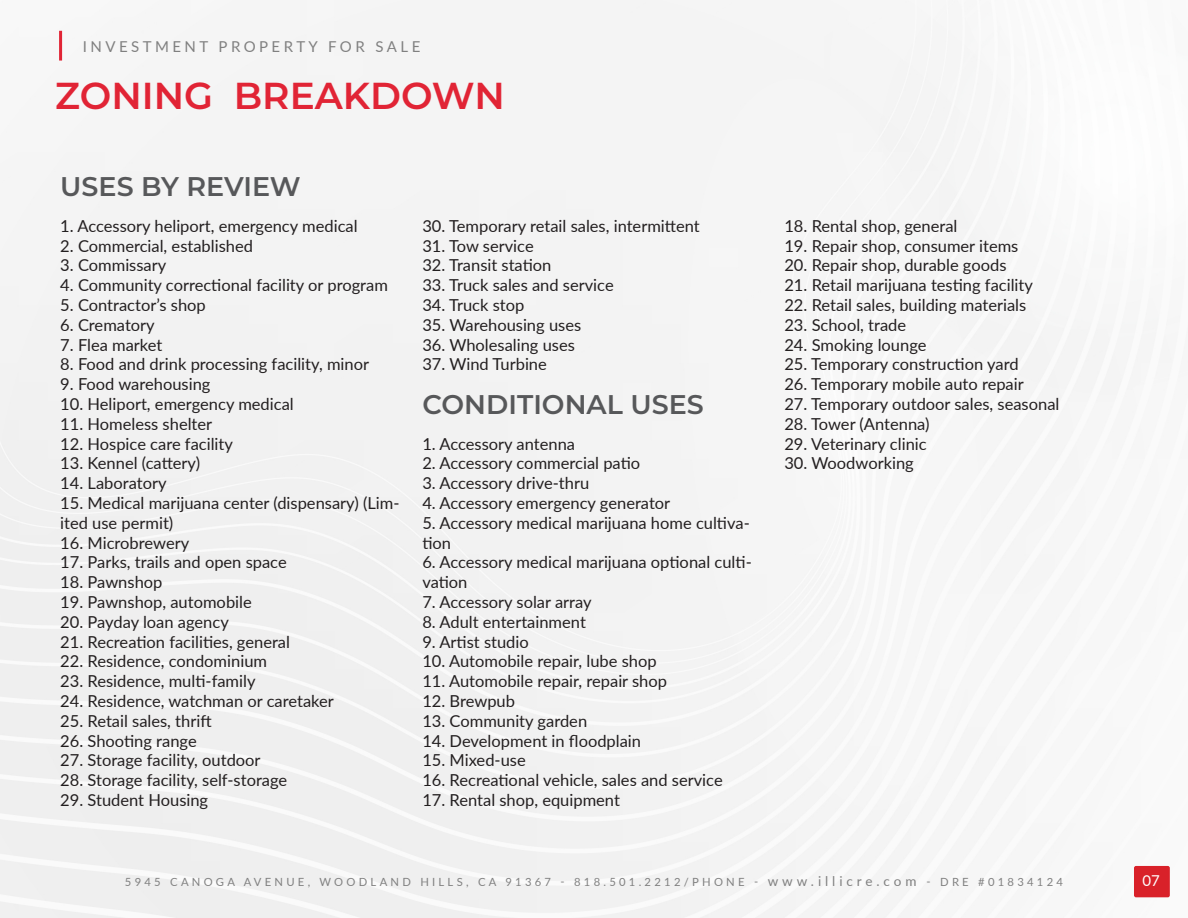
<style>
.page{position:relative;width:1188px;height:918px;background:#fff}
.page>*{position:absolute;margin:0;border:0;box-sizing:border-box;transform-origin:0 0}
.Titulos{font:600 37.5px "Montserrat";color:#e12435}
.subtitulos1{font:600 27px "Montserrat";color:#57585a}
.t1{font:16.5px/19.8px "Lato";color:#231f20}
.t2{font:15px "Lato";letter-spacing:.23em;color:#808080}
.t3{font:15px "Lato";color:#fff}
.t4{font:11.25px "Lato";letter-spacing:.29em;color:#808080}
.s1{font-size:13.5px}
</style>
<div class="page">
<hr style="left:59px;top:31px;width:3px;height:30px;background:#e12435">
<div style="left:1134px;top:866px;width:36px;height:31px;background:#d92129;border-radius:2px"></div>
<p class="t2" style="left:83px;top:36px;width:21px">Inves</p>
<p class="t2" style="left:143px;top:36px;width:27px">tmen</p>
<p class="t2" style="left:199px;top:36px;width:45px">t Proper</p>
<p class="t2" style="left:296px;top:36px;width:57px">ty for</p>
<p class="t2" style="left:376px;top:36px;width:24px">Sale</p>
<p class="Titulos" style="left:55px;top:69px;width:451px">ZONING BREAKDOWN</p>
<p class="subtitulos1" style="left:60px;top:168px;width:242px">USES BY REVIEW</p>
<p class="t1" style="left:60px;top:215px;width:299px">1. Accessory heliport, emergency medical</p>
<p class="t1" style="left:60px;top:235px;width:194px">2. Commercial, established</p>
<p class="t1" style="left:60px;top:255px;width:107px">3. Commissary</p>
<p class="t1" style="left:60px;top:275px;width:329px">4. Community correctional facility or program</p>
<p class="t1" style="left:60px;top:294px;width:147px">5. Contractor’s shop</p>
<p class="t1" style="left:60px;top:314px;width:96px">6. Crematory</p>
<p class="t1" style="left:60px;top:334px;width:104px">7. Flea market</p>
<p class="t1" style="left:60px;top:354px;width:310px">8. Food and drink processing facility, minor</p>
<p class="t1" style="left:60px;top:374px;width:152px">9. Food warehousing</p>
<p class="t1" style="left:60px;top:393px;width:235px">10. Heliport, emergency medical</p>
<p class="t1" style="left:60px;top:413px;width:153px">11. Homeless shelter</p>
<p class="t1" style="left:60px;top:433px;width:174px">12. Hospice care facility</p>
<p class="t1" style="left:60px;top:453px;width:141px">13. Kennel (cattery)</p>
<p class="t1" style="left:60px;top:473px;width:108px">14. Laboratory</p>
<p class="t1" style="left:60px;top:492px;width:341px">15. Medical marijuana center (dispensary) (Lim&shy;ited use permit)</p>
<p class="t1" style="left:60px;top:532px;width:130px">16. Microbrewery</p>
<p class="t1" style="left:60px;top:552px;width:228px">17. Parks, trails and open space</p>
<p class="t1" style="left:60px;top:572px;width:104px">18. Pawnshop</p>
<p class="t1" style="left:60px;top:591px;width:193px">19. Pawnshop, automobile</p>
<p class="t1" style="left:60px;top:611px;width:170px">20. Payday loan agency</p>
<p class="t1" style="left:60px;top:631px;width:231px">21. Recreation facilities, general</p>
<p class="t1" style="left:60px;top:651px;width:208px">22. Residence, condominium</p>
<p class="t1" style="left:60px;top:671px;width:197px">23. Residence, multi-family</p>
<p class="t1" style="left:60px;top:690px;width:275px">24. Residence, watchman or caretaker</p>
<p class="t1" style="left:60px;top:710px;width:153px">25. Retail sales, thrift</p>
<p class="t1" style="left:60px;top:730px;width:138px">26. Shooting range</p>
<p class="t1" style="left:60px;top:750px;width:202px">27. Storage facility, outdoor</p>
<p class="t1" style="left:60px;top:770px;width:228px">28. Storage facility, self-storage</p>
<p class="t1" style="left:60px;top:789px;width:149px">29. Student Housing</p>
<p class="t1" style="left:422px;top:215px;width:279px">30. Temporary retail sales, intermittent</p>
<p class="t1" style="left:422px;top:235px;width:113px">31. Tow service</p>
<p class="t1" style="left:422px;top:255px;width:131px">32. Transit station</p>
<p class="t1" style="left:422px;top:275px;width:193px">33. Truck sales and service</p>
<p class="t1" style="left:422px;top:294px;width:104px">34. Truck stop</p>
<p class="t1" style="left:422px;top:314px;width:160px">35. Warehousing uses</p>
<p class="t1" style="left:422px;top:334px;width:154px">36. Wholesaling uses</p>
<p class="t1" style="left:422px;top:354px;width:126px">37. Wind Turbine</p>
<p class="subtitulos1" style="left:422px;top:385px;width:283px">CONDITIONAL USES</p>
<p class="t1" style="left:422px;top:433px;width:154px">1. Accessory antenna</p>
<p class="t1" style="left:422px;top:453px;width:219px">2. Accessory commercial patio</p>
<p class="t1" style="left:422px;top:473px;width:168px">3. Accessory drive-thru</p>
<p class="t1" style="left:422px;top:492px;width:249px">4. Accessory emergency generator</p>
<p class="t1" style="left:422px;top:512px;width:329px">5. Accessory medical marijuana home cultiva&shy;tion</p>
<p class="t1" style="left:422px;top:552px;width:331px">6. Accessory medical marijuana optional culti&shy;vation</p>
<p class="t1" style="left:422px;top:591px;width:171px">7. Accessory solar array</p>
<p class="t1" style="left:422px;top:611px;width:165px">8. Adult entertainment</p>
<p class="t1" style="left:422px;top:631px;width:108px">9. Artist studio</p>
<p class="t1" style="left:422px;top:651px;width:236px">10. Automobile repair, lube shop</p>
<p class="t1" style="left:422px;top:671px;width:246px">11. Automobile repair, repair shop</p>
<p class="t1" style="left:422px;top:690px;width:94px">12. Brewpub</p>
<p class="t1" style="left:422px;top:710px;width:166px">13. Community garden</p>
<p class="t1" style="left:422px;top:730px;width:220px">14. Development in floodplain</p>
<p class="t1" style="left:422px;top:750px;width:105px">15. Mixed-use</p>
<p class="t1" style="left:422px;top:770px;width:302px">16. Recreational vehicle, sales and service</p>
<p class="t1" style="left:422px;top:789px;width:199px">17. Rental shop, equipment</p>
<p class="t1" style="left:784px;top:215px;width:175px">18. Rental shop, general</p>
<p class="t1" style="left:784px;top:235px;width:236px">19. Repair shop, consumer items</p>
<p class="t1" style="left:784px;top:255px;width:224px">20. Repair shop, durable goods</p>
<p class="t1" style="left:784px;top:275px;width:250px">21. Retail marijuana testing facility</p>
<p class="t1" style="left:784px;top:294px;width:243px">22. Retail sales, building materials</p>
<p class="t1" style="left:784px;top:314px;width:123px">23. School, trade</p>
<p class="t1" style="left:784px;top:334px;width:144px">24. Smoking lounge</p>
<p class="t1" style="left:784px;top:354px;width:236px">25. Temporary construction yard</p>
<p class="t1" style="left:784px;top:374px;width:241px">26. Temporary mobile auto repair</p>
<p class="t1" style="left:784px;top:393px;width:277px">27. Temporary outdoor sales, seasonal</p>
<p class="t1" style="left:784px;top:413px;width:147px">28. Tower (Antenna)</p>
<p class="t1" style="left:784px;top:433px;width:144px">29. Veterinary clinic</p>
<p class="t1" style="left:784px;top:453px;width:131px">30. Woodworking</p>
<p class="t4" style="left:125px;top:874px;width:940px">5945 CANOGA AVENUE, WOODLAND HILLS, CA 91367 - 818.501.2212/PHONE - <span class="s1">www.illicre.com</span> - DRE #01834124</p>
<p class="t3" style="left:1142px;top:870px;width:19px">07</p>
</div>
